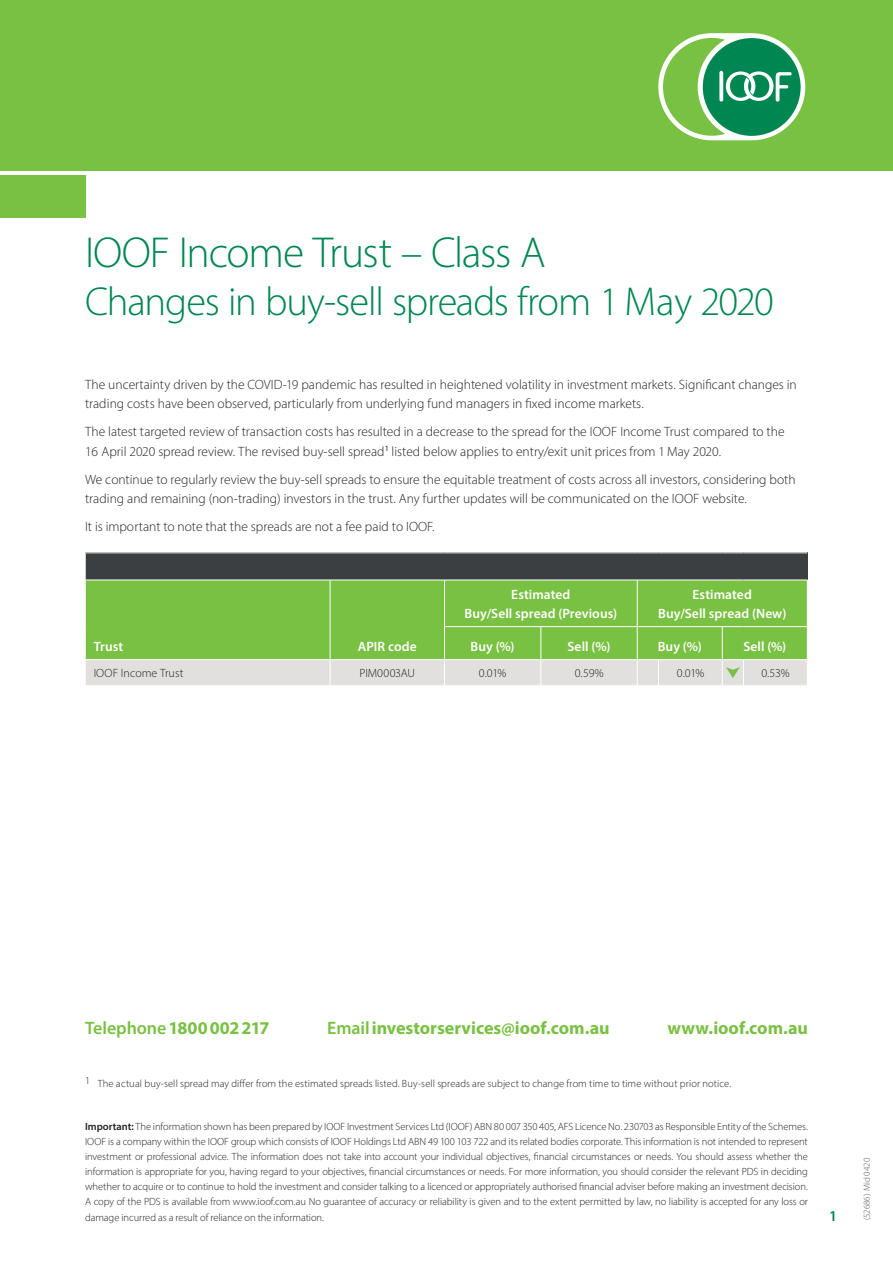
<style>
.page{position:relative;width:893px;height:1263px;background:#fff}
.page>*{position:absolute;margin:0;border:0;box-sizing:border-box;transform-origin:0 0}
.t1{font:300 43.5px "Myriad Pro";letter-spacing:-.025em;color:#008751}
.t2{font:300 40.5px "Myriad Pro";letter-spacing:-.03em;color:#008751}
.t3{font:700 18px "Myriad Pro";color:#79c142}
.t4{font:700 18px "Myriad Pro";letter-spacing:-.02em;color:#79c142}
.t5{font:600 15px "Myriad Pro";color:#008751}
.t6{font:300 13.5px/19.5px "Myriad Pro";color:#231f20}
.t7{font:600 13.5px/19.5px "Myriad Pro";letter-spacing:.005em;color:#fff;text-align:center}
.t8{font:300 12px "Myriad Pro";color:#231f20}
.t9{font:300 10.5px/15px "Myriad Pro";color:#231f20;text-align:justify}
.t10{font:300 9px "Myriad Pro";color:#57585a}
.s1{font-weight:600}
</style>
<div class="page">
<div style="left:85px;top:553px;width:722px;height:27px;background:#3c3f42"></div>
<div style="left:86px;top:581px;width:721px;height:78px;background:#79c142"></div>
<hr style="left:330px;top:580px;width:1px;height:47px;background:#fff">
<hr style="left:330px;top:627px;width:1px;height:32px;background:#fff">
<hr style="left:444px;top:627px;width:1px;height:32px;background:#fff">
<hr style="left:541px;top:627px;width:1px;height:32px;background:#fff">
<hr style="left:444px;top:580px;width:1px;height:46px;background:#fff">
<hr style="left:444px;top:626px;width:97px;height:1px;background:#fff">
<hr style="left:541px;top:626px;width:96px;height:1px;background:#fff">
<hr style="left:85px;top:553px;width:245px;height:1px;background:#fff">
<svg style="left:85px;top:553px;width:1px;height:27px"></svg>
<hr style="left:330px;top:553px;width:114px;height:1px;background:#fff">
<hr style="left:444px;top:553px;width:97px;height:1px;background:#fff">
<hr style="left:541px;top:553px;width:96px;height:1px;background:#fff">
<svg style="left:637px;top:553px;width:21px;height:1px"></svg>
<hr style="left:658px;top:553px;width:64px;height:1px;background:#fff">
<svg style="left:722px;top:553px;width:21px;height:1px"></svg>
<hr style="left:743px;top:553px;width:64px;height:1px;background:#fff">
<svg style="left:638px;top:580px;width:20px;height:1px"></svg>
<svg style="left:722px;top:580px;width:21px;height:1px"></svg>
<hr style="left:637px;top:580px;width:1px;height:46px;background:#fff">
<svg style="left:637px;top:626px;width:21px;height:1px"></svg>
<hr style="left:658px;top:626px;width:64px;height:1px;background:#fff">
<hr style="left:637px;top:627px;width:1px;height:32px;background:#fff">
<svg style="left:722px;top:626px;width:21px;height:1px"></svg>
<hr style="left:722px;top:627px;width:1px;height:32px;background:#fff">
<hr style="left:743px;top:626px;width:64px;height:1px;background:#fff">
<div style="left:85px;top:659px;width:723px;height:26px;background:#e1e0df"></div>
<div style="left:0;top:175px;width:86px;height:42px;background:#79c142"></div>
<div style="left:0;top:0;width:893px;height:170px;background:#79c142"></div>
<div style="left:658px;top:33px;width:147px;height:107px;background:#fff;border-radius:54px"></div>
<div style="left:703px;top:38px;width:98px;height:98px;background:#008751;border-radius:50%"></div>
<svg style="left:663px;top:38px;width:129px;height:98px"></svg>
<h1 class="t1" style="left:85px;top:226px;width:462px">IOOF Income Trust – Class A</h1>
<h2 class="t2" style="left:85px;top:277px;width:690px">Changes in buy-sell spreads from 1 May 2020</h2>
<p class="t6" style="left:85px;top:374px;width:713px">The uncertainty driven by the COVID-19 pandemic has resulted in heightened volatility in investment markets. Significant changes in trading costs have been observed, particularly from underlying fund managers in fixed income markets.</p>
<p class="t6" style="left:85px;top:422px;width:701px">The latest targeted review of transaction costs has resulted in a decrease to the spread for the IOOF Income Trust compared to the<br>16 April 2020 spread review. The revised buy-sell spread<sup>1</sup> listed below applies to entry/exit unit prices from 1 May 2020.</p>
<p class="t6" style="left:85px;top:469px;width:712px">We continue to regularly review the buy-sell spreads to ensure the equitable treatment of costs across all investors, considering both trading and remaining (non-trading) investors in the trust. Any further updates will be communicated on the IOOF website.</p>
<p class="t6" style="left:85px;top:517px;width:351px">It is important to note that the spreads are not a fee paid to IOOF.</p>
<p class="t7" style="left:94px;top:636px;width:31px">Trust</p>
<p class="t7" style="left:358px;top:636px;width:60px">APIR code</p>
<p class="t7" style="left:465px;top:584px;width:154px">Estimated<br>Buy/Sell spread (Previous)</p>
<p class="t7" style="left:658px;top:584px;width:130px">Estimated<br>Buy/Sell spread (New)</p>
<p class="t7" style="left:471px;top:636px;width:46px">Buy (%)</p>
<p class="t7" style="left:568px;top:636px;width:44px">Sell (%)</p>
<p class="t7" style="left:658px;top:636px;width:46px">Buy (%)</p>
<p class="t7" style="left:743px;top:636px;width:44px">Sell (%)</p>
<p class="t8" style="left:94px;top:666px;width:91px">IOOF Income Trust</p>
<p class="t8" style="left:359px;top:666px;width:57px">PIM0003AU</p>
<p class="t8" style="left:479px;top:666px;width:29px">0.01%</p>
<p class="t8" style="left:575px;top:666px;width:30px">0.59%</p>
<p class="t8" style="left:677px;top:666px;width:29px">0.01%</p>
<p class="t8" style="left:761px;top:666px;width:30px">0.53%</p>
<h3 class="t4" style="left:85px;top:1016px;width:186px"><span class="s1">Telephone</span> 1800 002 217</h3>
<h3 class="t3" style="left:327px;top:1016px;width:284px"><span class="s1">Email</span> investorservices@ioof.com.au</h3>
<h3 class="t3" style="left:667px;top:1016px;width:142px">www.ioof.com.au</h3>
<p class="t9" style="left:85px;top:1076px;width:648px">1 The actual buy-sell spread may differ from the estimated spreads listed. Buy-sell spreads are subject to change from time to time without prior notice.</p>
<p class="t9" style="left:85px;top:1119px;width:724px"><span class="s1">Important:</span> The information shown has been prepared by IOOF Investment Services Ltd (IOOF) ABN 80 007 350 405, AFS Licence No. 230703 as Responsible Entity of the Schemes.<br>IOOF is a company within the IOOF group which consists of IOOF Holdings Ltd ABN 49 100 103 722 and its related bodies corporate. This information is not intended to represent investment or professional advice. The information does not take into account your individual objectives, financial circumstances or needs. You should assess whether the information is appropriate for you, having regard to your objectives, financial circumstances or needs. For more information, you should consider the relevant PDS in deciding whether to acquire or to continue to hold the investment and consider talking to a licenced or appropriately authorised financial adviser before making an investment decision.<br>A copy of the PDS is available from www.ioof.com.au No guarantee of accuracy or reliability is given and to the extent permitted by law, no liability is accepted for any loss or damage incurred as a result of reliance on the information.</p>
<h3 class="t5" style="left:829px;top:1206px;width:10px">1</h3>
<p class="t10" style="left:861px;top:1220px;width:64px;rotate:-90deg">(52686) Mid 0420</p>
</div>
